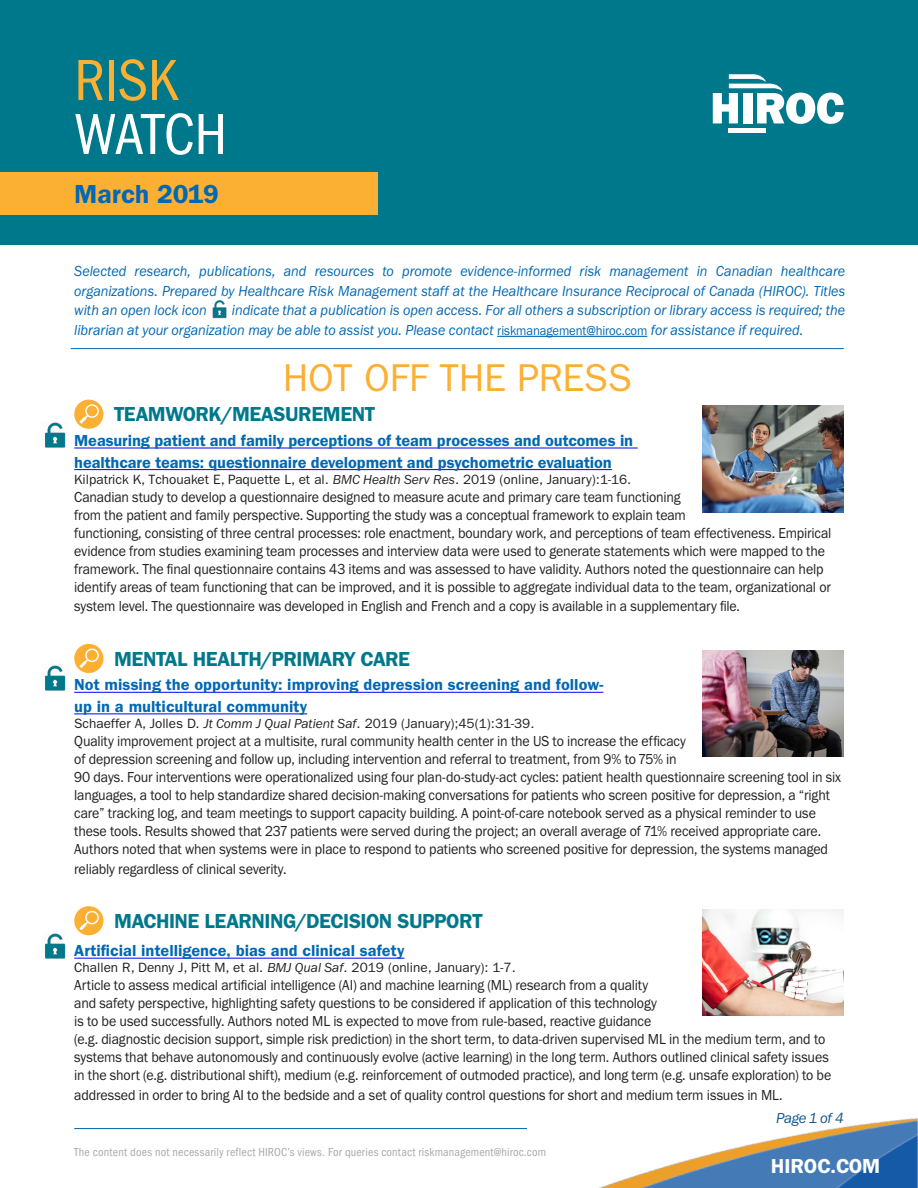
<style>
.page{position:relative;width:918px;height:1188px;background:#fff}
.page>*{position:absolute;margin:0;border:0;box-sizing:border-box;transform-origin:0 0}
.t1{font:condensed 60px "Franklin Gothic LT";letter-spacing:-.015em;color:#fff}
.t2{font:condensed 60px "Franklin Gothic LT";color:#fbb033}
.t3{font:39px "Franklin Gothic";letter-spacing:-.01em;color:#fbb033}
.t4{font:700 27px "Franklin Gothic";color:#0168b3}
.t5{font:700 21px "Franklin Gothic";letter-spacing:-.02em;color:#00788b}
.t6{font:700 21px "Franklin Gothic";color:#fff}
.t7{font:700 16.5px/21.6px "Franklin Gothic";color:#0168b3}
.Body_Text{font:15px/18px "Franklin Gothic";letter-spacing:-.01em;color:#231f20;scale:.93 1}
.Body_Text-2{font:italic 15px/19.5px "Franklin Gothic";color:#0168b3;text-align:justify;scale:.94 1}
.Body_Text-3{font:italic 15px "Franklin Gothic";letter-spacing:-.02em;color:#13558c}
.t8{font:13.5px "Franklin Gothic";color:#231f20}
.t9{font:condensed 12px "Franklin Gothic LT";letter-spacing:.015em;color:#a8a9ad}
.s1{font-style:normal;font-size:13.5px}
.s2{font-style:italic}
</style>
<div class="page">
<div style="left:0;top:0;width:918px;height:244px;background:#00788b"></div>
<div style="left:0;top:173px;width:378px;height:42px;background:#fbb033"></div>
<hr style="left:74px;top:1128px;width:453px;height:1px;background:#0168b3">
<hr style="left:497px;top:336px;width:150px;height:1px;background:#0168b3">
<img style="left:212px;top:300px;width:15px;height:18px">
<hr style="left:71px;top:348px;width:773px;height:1px;background:#0168b3">
<div style="left:729px;top:128px;width:37px;height:5px;background:#fff"></div>
<svg style="left:713px;top:74px;width:131px;height:50px"></svg>
<hr style="left:74px;top:448px;width:564px;height:1px;background:#00f">
<hr style="left:74px;top:469px;width:538px;height:1px;background:#00f">
<hr style="left:74px;top:692px;width:529px;height:1px;background:#00f">
<hr style="left:74px;top:714px;width:233px;height:1px;background:#00f">
<hr style="left:74px;top:958px;width:330px;height:1px;background:#00f">
<div style="left:74px;top:400px;width:29px;height:29px;background:#fbb033;border-radius:50%"></div>
<svg style="left:79px;top:404px;width:20px;height:20px"></svg>
<div style="left:74px;top:644px;width:29px;height:29px;background:#fbb033;border-radius:50%"></div>
<svg style="left:79px;top:649px;width:20px;height:19px"></svg>
<div style="left:74px;top:906px;width:29px;height:29px;background:#fbb033;border-radius:50%"></div>
<svg style="left:79px;top:911px;width:20px;height:19px"></svg>
<img style="left:486px;top:1118px;width:432px;height:70px">
<img style="left:45px;top:422px;width:21px;height:26px">
<img style="left:45px;top:665px;width:21px;height:26px">
<img style="left:702px;top:406px;width:142px;height:106px">
<img style="left:702px;top:650px;width:142px;height:107px">
<img style="left:702px;top:909px;width:142px;height:107px">
<img style="left:45px;top:933px;width:21px;height:26px">
<p class="t2" style="left:74px;top:46px;width:105px">RISK</p>
<p class="t1" style="left:74px;top:100px;width:154px">WATCH</p>
<p class="t4" style="left:74px;top:176px;width:146px">March 2019</p>
<p class="Body_Text-2" style="left:74px;top:263px;width:822px">Selected research, publications, and resources to promote evidence-informed risk management in Canadian healthcare organizations. Prepared by Healthcare Risk Management staff at the Healthcare Insurance Reciprocal of Canada (HIROC). Titles with an open lock icon</p>
<p class="Body_Text-2" style="left:74px;top:302px;width:822px;text-indent:158px">indicate that a publication is open access. For all others a subscription or library access is required; the librarian at your organization may be able to assist you. Please contact <span class="s1">riskmanagement@hiroc.com</span> for assistance if required.</p>
<p class="t3" style="left:283px;top:356px;width:351px">HOT OFF THE PRESS</p>
<p class="t5" style="left:114px;top:400px;width:262px">TEAMWORK/MEASUREMENT</p>
<p class="t7" style="left:74px;top:431px;width:561px">Measuring patient and family perceptions of team processes and outcomes in healthcare teams: questionnaire development and psychometric evaluation</p>
<p class="t8" style="left:74px;top:471px;width:559px">Kilpatrick K, Tchouaket E, Paquette L, et al. <span class="s2">BMC Health Serv Res</span>. 2019 (online, January):1-16.</p>
<p class="Body_Text" style="left:74px;top:489px;width:816px">Canadian study to develop a questionnaire designed to measure acute and primary care team functioning<br>from the patient and family perspective. Supporting the study was a conceptual framework to explain team<br>functioning, consisting of three central processes: role enactment, boundary work, and perceptions of team effectiveness. Empirical evidence from studies examining team processes and interview data were used to generate statements which were mapped to the framework. The final questionnaire contains 43 items and was assessed to have validity. Authors noted the questionnaire can help identify areas of team functioning that can be improved, and it is possible to aggregate individual data to the team, organizational or</p>
<p class="Body_Text" style="left:74px;top:599px;width:717px">system level. The questionnaire was developed in English and French and a copy is available in a supplementary file.</p>
<p class="t5" style="left:114px;top:645px;width:297px">MENTAL HEALTH/PRIMARY CARE</p>
<p class="t7" style="left:74px;top:675px;width:531px">Not missing the opportunity: improving depression screening and follow&shy;up in a multicultural community</p>
<p class="t8" style="left:74px;top:716px;width:462px">Schaeffer A, Jolles D. <span class="s2">Jt Comm J Qual Patient Saf</span>. 2019 (January);45(1):31-39.</p>
<p class="Body_Text" style="left:74px;top:733px;width:826px">Quality improvement project at a multisite, rural community health center in the US to increase the efficacy<br>of depression screening and follow up, including intervention and referral to treatment, from 9% to 75% in<br>90 days. Four interventions were operationalized using four plan-do-study-act cycles: patient health questionnaire screening tool in six languages, a tool to help standardize shared decision-making conversations for patients who screen positive for depression, a “right care” tracking log, and team meetings to support capacity building. A point-of-care notebook served as a physical reminder to use these tools. Results showed that 237 patients were served during the project; an overall average of 71% received appropriate care.<br>Authors noted that when systems were in place to respond to patients who screened positive for depression, the systems managed</p>
<p class="Body_Text" style="left:74px;top:861px;width:230px">reliably regardless of clinical severity.</p>
<p class="t5" style="left:114px;top:907px;width:370px">MACHINE LEARNING/DECISION SUPPORT</p>
<p class="t7" style="left:74px;top:941px;width:332px">Artificial intelligence, bias and clinical safety</p>
<p class="t8" style="left:74px;top:960px;width:443px">Challen R, Denny J, Pitt M, et al. <span class="s2">BMJ Qual Saf</span>. 2019 (online, January): 1-7.</p>
<p class="Body_Text" style="left:74px;top:978px;width:816px">Article to assess medical artificial intelligence (AI) and machine learning (ML) research from a quality<br>and safety perspective, highlighting safety questions to be considered if application of this technology<br>is to be used successfully. Authors noted ML is expected to move from rule-based, reactive guidance<br>(e.g. diagnostic decision support, simple risk prediction) in the short term, to data-driven supervised ML in the medium term, and to systems that behave autonomously and continuously evolve (active learning) in the long term. Authors outlined clinical safety issues in the short (e.g. distributional shift), medium (e.g. reinforcement of outmoded practice), and long term (e.g. unsafe exploration) to be</p>
<p class="Body_Text" style="left:74px;top:1087px;width:763px">addressed in order to bring AI to the bedside and a set of quality control questions for short and medium term issues in ML.</p>
<p class="t9" style="left:74px;top:1146px;width:473px">The content does not necessarily reflect HIROC’s views. For queries contact riskmanagement@hiroc.com</p>
<p class="Body_Text-3" style="left:776px;top:1108px;width:69px">Page 1 of 4</p>
<h3 class="t6" style="left:771px;top:1152px;width:111px">HIROC.COM</h3>
</div>
